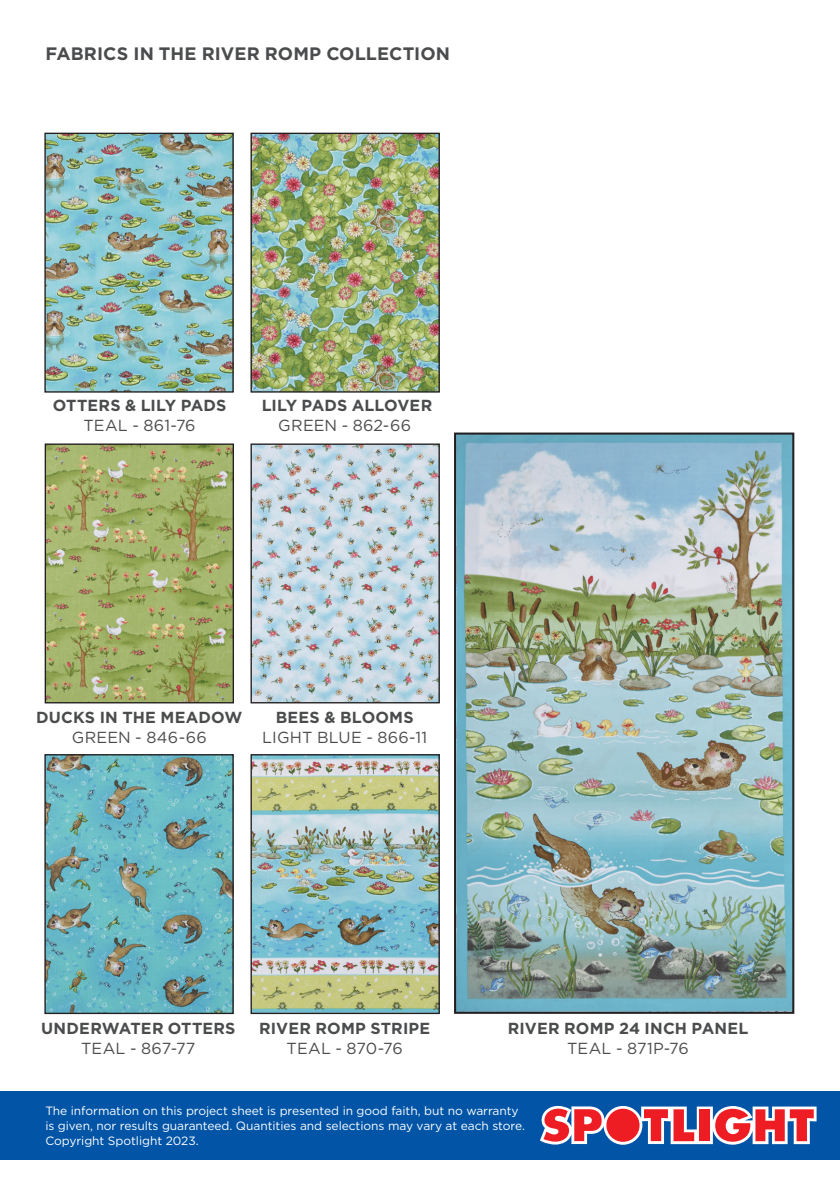
<style>
.page{position:relative;width:840px;height:1191px;background:#fff}
.page>*{position:absolute;margin:0;border:0;box-sizing:border-box;transform-origin:0 0}
.copy_subhead{font:700 18px "Gotham";letter-spacing:.005em;color:#4b4c4d}
.copy_subhead-2{font:700 16px/20px "Gotham";letter-spacing:.01em;color:#4b4c4d;text-align:center}
.copy_subhead-3{font:16px/20px "Gotham";letter-spacing:.015em;color:#4b4c4d;text-align:center}
.t1{font:12px/15px "Gotham";letter-spacing:-.005em;color:#fff}
.s1{font-weight:400}
.s2{font-weight:700}
</style>
<div class="page">
<div style="left:0;top:1090px;width:839px;height:69px;background:#0154a6"></div>
<svg style="left:540px;top:1106px;width:276px;height:38px;background:#c77183"></svg>
<img style="left:46px;top:135px;width:185px;height:255px">
<div style="left:44px;top:133px;width:189px;height:259px;border:1px solid #231f20"></div>
<img style="left:47px;top:445px;width:185px;height:256px">
<div style="left:45px;top:443px;width:189px;height:260px;border:1px solid #231f20"></div>
<img style="left:46px;top:756px;width:185px;height:256px">
<div style="left:44px;top:754px;width:189px;height:260px;border:1px solid #231f20"></div>
<img style="left:252px;top:135px;width:185px;height:255px">
<div style="left:250px;top:133px;width:189px;height:259px;border:1px solid #231f20"></div>
<img style="left:252px;top:445px;width:185px;height:256px">
<div style="left:250px;top:443px;width:189px;height:260px;border:1px solid #231f20"></div>
<img style="left:252px;top:756px;width:185px;height:256px">
<div style="left:250px;top:754px;width:189px;height:260px;border:1px solid #231f20"></div>
<img style="left:457px;top:435px;width:333px;height:575px">
<div style="left:454px;top:432px;width:339px;height:581px;border:2px solid #231f20"></div>
<p class="copy_subhead" style="left:45px;top:41px;width:406px">FABRICS IN THE RIVER ROMP COLLECTION</p>
<p class="copy_subhead-2" style="left:53px;top:395px;width:175px">OTTERS &amp; LILY PADS<br><span class="s1">TEAL - 861-76</span></p>
<p class="copy_subhead-2" style="left:261px;top:395px;width:172px">LILY PADS ALLOVER<br><span class="s1">GREEN - 862-66</span></p>
<p class="copy_subhead-2" style="left:36px;top:707px;width:208px">DUCKS IN THE MEADOW<br><span class="s1">GREEN - 846-66</span></p>
<p class="copy_subhead-3" style="left:262px;top:707px;width:166px"><span class="s2">BEES &amp; BLOOMS<br></span>LIGHT BLUE - 866-11</p>
<p class="copy_subhead-2" style="left:41px;top:1017px;width:196px">UNDERWATER OTTERS<br><span class="s1">TEAL - 867-77</span></p>
<p class="copy_subhead-2" style="left:259px;top:1017px;width:172px">RIVER ROMP STRIPE<br><span class="s1">TEAL - 870-76</span></p>
<p class="copy_subhead-2" style="left:507px;top:1017px;width:242px">RIVER ROMP 24 INCH PANEL<br><span class="s1">TEAL - 871P-76</span></p>
<p class="t1" style="left:45px;top:1103px;width:481px">The information on this project sheet is presented in good faith, but no warranty is given, nor results guaranteed. Quantities and selections may vary at each store.<br>Copyright Spotlight 2023.</p>
</div>
